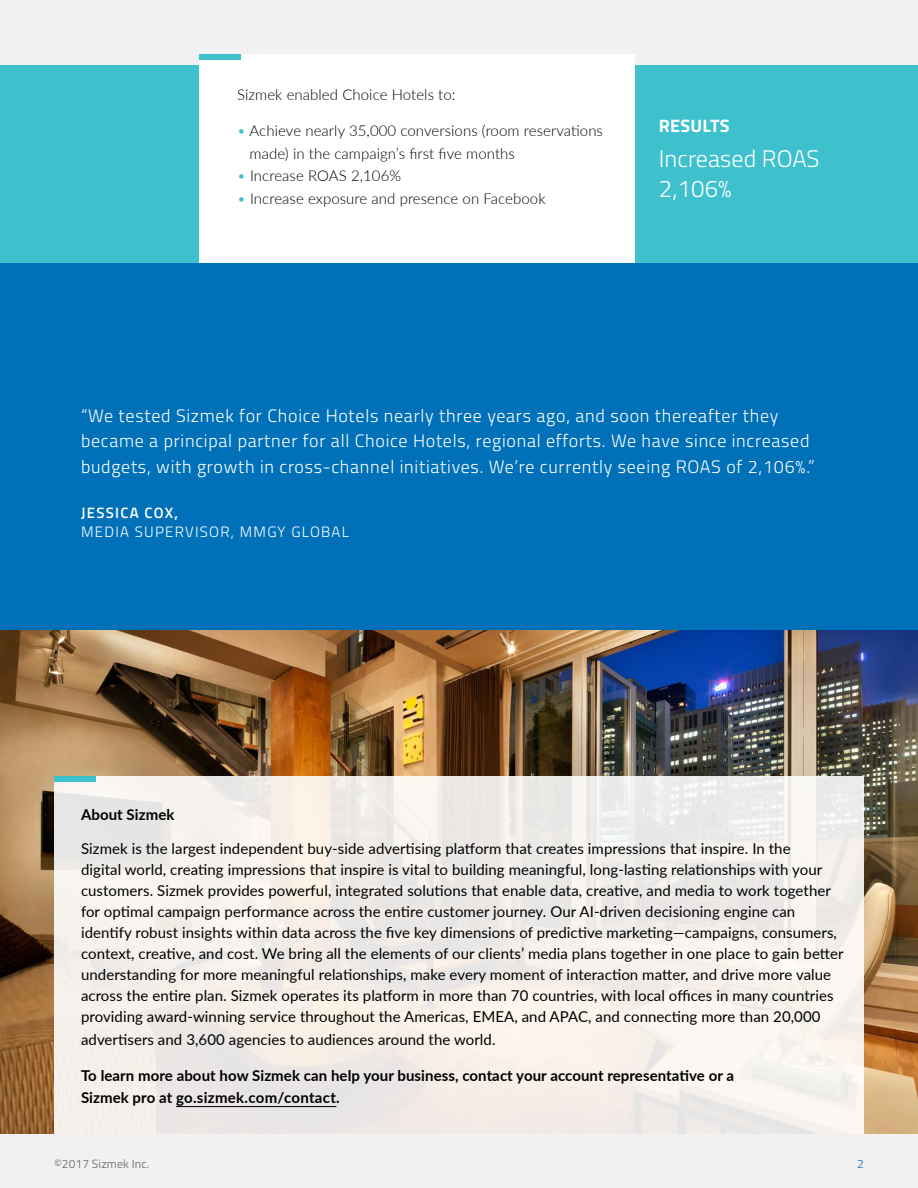
<style>
.page{position:relative;width:918px;height:1188px;background:#f1f1f2}
.page>*{position:absolute;margin:0;border:0;box-sizing:border-box;transform-origin:0 0}
.t1{font:300 24px/30px "Titillium";letter-spacing:.005em;color:#fff}
.t2{font:300 18px/25.5px "Titillium";letter-spacing:.04em;color:#fff}
.t3{font:700 18px "Titillium";letter-spacing:.015em;color:#fff}
.t4{font:15px/21px "Lato";letter-spacing:.005em;color:#000}
.t5{font:300 15px/22.5px "Lato";letter-spacing:.005em;color:#000}
.t6{font:700 15px/22.5px "Lato";letter-spacing:.005em;color:#000}
.t7{font:300 15px "Titillium";letter-spacing:.085em;color:#fff}
.t8{font:600 15px "Titillium";letter-spacing:.085em;color:#fff}
.t9{font:12px "Titillium";letter-spacing:.01em;color:#77787b}
.t10{font:300 12px "Titillium";color:#0071b9}
.s1{color:#3ec1cd}
</style>
<div class="page">
<div style="left:0;top:263px;width:918px;height:367px;background:#0071b9"></div>
<div style="left:0;top:65px;width:918px;height:198px;background:#3ec1cd"></div>
<div style="left:199px;top:54px;width:436px;height:209px;background:#fff"></div>
<div style="left:199px;top:54px;width:42px;height:6px;background:#3ec1cd"></div>
<img style="left:0;top:631px;width:918px;height:503px">
<div style="left:54px;top:776px;width:810px;height:358px;background:linear-gradient(to right,#f2ece8,#f3f0ec)"></div>
<div style="left:54px;top:776px;width:42px;height:6px;background:#3ec1cd"></div>
<hr style="left:176px;top:1106px;width:160px;height:1px;background:#000">
<p class="t5" style="left:237px;top:83px;width:220px">Sizmek enabled Choice Hotels to:</p>
<p class="t5" style="left:250px;top:119px;width:355px;text-indent:-12px"><span class="s1">•</span> Achieve nearly 35,000 conversions (room reservations made) in the campaign’s first five months</p>
<p class="t5" style="left:237px;top:164px;width:166px"><span class="s1">•</span> Increase ROAS 2,106%</p>
<p class="t5" style="left:237px;top:187px;width:310px"><span class="s1">•</span> Increase exposure and presence on Facebook</p>
<p class="t3" style="left:659px;top:112px;width:72px">RESULTS</p>
<h1 class="t1" style="left:659px;top:142px;width:162px">Increased ROAS<br>2,106%</h1>
<p class="t2" style="left:81px;top:402px;width:735px">“We tested Sizmek for Choice Hotels nearly three years ago, and soon thereafter they became a principal partner for all Choice Hotels, regional efforts. We have since increased budgets, with growth in cross-channel initiatives. We’re currently seeing ROAS of 2,106%.”</p>
<p class="t8" style="left:81px;top:501px;width:99px">JESSICA COX,</p>
<p class="t7" style="left:81px;top:521px;width:269px">MEDIA SUPERVISOR, MMGY GLOBAL</p>
<p class="t6" style="left:81px;top:802px;width:95px">About Sizmek</p>
<p class="t4" style="left:81px;top:838px;width:764px">Sizmek is the largest independent buy-side advertising platform that creates impressions that inspire. In the<br>digital world, creating impressions that inspire is vital to building meaningful, long-lasting relationships with your customers. Sizmek provides powerful, integrated solutions that enable data, creative, and media to work together for optimal campaign performance across the entire customer journey. Our AI-driven decisioning engine can identify robust insights within data across the five key dimensions of predictive marketing—campaigns, consumers, context, creative, and cost. We bring all the elements of our clients’ media plans together in one place to gain better understanding for more meaningful relationships, make every moment of interaction matter, and drive more value across the entire plan. Sizmek operates its platform in more than 70 countries, with local offices in many countries providing award-winning service throughout the Americas, EMEA, and APAC, and connecting more than 20,000</p>
<p class="t4" style="left:81px;top:1028px;width:416px">advertisers and 3,600 agencies to audiences around the world.</p>
<p class="t6" style="left:81px;top:1063px;width:655px">To learn more about how Sizmek can help your business, contact your account representative or a<br>Sizmek pro at go.sizmek.com/contact.</p>
<p class="t9" style="left:54px;top:1156px;width:97px">©2017 Sizmek Inc.</p>
<p class="t10" style="left:857px;top:1155px;width:8px">2</p>
</div>
